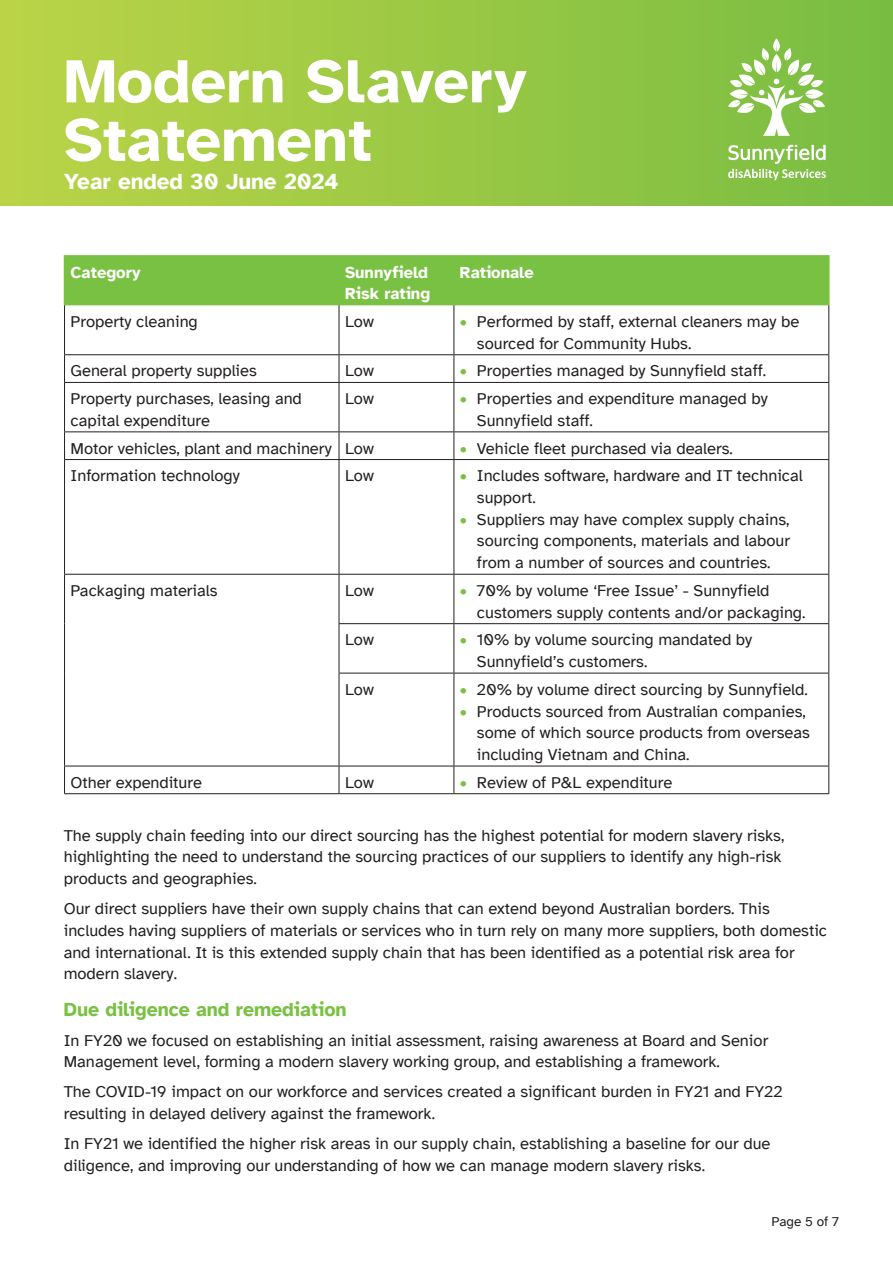
<style>
.page{position:relative;width:893px;height:1263px;background:#fff}
.page>*{position:absolute;margin:0;border:0;box-sizing:border-box;transform-origin:0 0}
.t1{font:700 63px/58.5px "Atkinson Hyperlegible";color:#fff}
.t2{font:700 22.5px "Atkinson Hyperlegible";color:#fff}
.SF_Sub_Headings{font:700 19.5px "Atkinson Hyperlegible";color:#79c142}
.SF_Copy{font:16.5px/21.8px "Atkinson Hyperlegible";color:#231f20}
.SF_Copy-2{font:700 16.5px/21.8px "Atkinson Hyperlegible";color:#fff}
.SF_Copy-3{font:13.5px "Atkinson Hyperlegible";color:#231f20}
.s1{color:#79c142}
</style>
<div class="page">
<div style="left:0;top:0;width:893px;height:206px;background:linear-gradient(to right,#bbd447,#78bd42)"></div>
<svg style="left:728px;top:38px;width:97px;height:98px"></svg>
<svg style="left:728px;top:145px;width:98px;height:35px"></svg>
<div style="left:65px;top:257px;width:763px;height:48px;background:#79c142"></div>
<hr style="left:64px;top:255px;width:275px;height:2px;background:#79c142">
<hr style="left:64px;top:257px;width:1px;height:48px;background:#79c142">
<hr style="left:339px;top:255px;width:115px;height:2px;background:#79c142">
<hr style="left:338px;top:257px;width:2px;height:48px;background:#79c142">
<hr style="left:454px;top:255px;width:376px;height:2px;background:#79c142">
<hr style="left:453px;top:257px;width:2px;height:48px;background:#79c142">
<hr style="left:828px;top:257px;width:2px;height:48px;background:#79c142">
<hr style="left:64px;top:305px;width:1px;height:49px;background:#231f20">
<hr style="left:339px;top:305px;width:1px;height:49px;background:#231f20">
<hr style="left:454px;top:305px;width:1px;height:49px;background:#231f20">
<hr style="left:828px;top:305px;width:1px;height:49px;background:#231f20">
<hr style="left:64px;top:354px;width:275px;height:1px;background:#231f20">
<svg style="left:64px;top:355px;width:1px;height:27px"></svg>
<hr style="left:339px;top:354px;width:115px;height:1px;background:#231f20">
<svg style="left:339px;top:355px;width:1px;height:27px"></svg>
<hr style="left:454px;top:354px;width:375px;height:1px;background:#231f20">
<svg style="left:454px;top:355px;width:1px;height:27px"></svg>
<svg style="left:828px;top:355px;width:1px;height:27px"></svg>
<hr style="left:64px;top:382px;width:275px;height:1px;background:#231f20">
<hr style="left:64px;top:383px;width:1px;height:48px;background:#231f20">
<hr style="left:339px;top:382px;width:115px;height:1px;background:#231f20">
<hr style="left:339px;top:383px;width:1px;height:48px;background:#231f20">
<hr style="left:454px;top:382px;width:375px;height:1px;background:#231f20">
<hr style="left:454px;top:383px;width:1px;height:48px;background:#231f20">
<hr style="left:828px;top:383px;width:1px;height:48px;background:#231f20">
<hr style="left:64px;top:431px;width:275px;height:1px;background:#231f20">
<svg style="left:64px;top:432px;width:1px;height:27px"></svg>
<hr style="left:339px;top:431px;width:115px;height:1px;background:#231f20">
<svg style="left:339px;top:432px;width:1px;height:27px"></svg>
<hr style="left:454px;top:431px;width:375px;height:1px;background:#231f20">
<svg style="left:454px;top:432px;width:1px;height:27px"></svg>
<svg style="left:828px;top:432px;width:1px;height:27px"></svg>
<hr style="left:64px;top:459px;width:275px;height:1px;background:#231f20">
<hr style="left:64px;top:460px;width:1px;height:114px;background:#231f20">
<hr style="left:339px;top:459px;width:115px;height:1px;background:#231f20">
<hr style="left:339px;top:460px;width:1px;height:114px;background:#231f20">
<hr style="left:454px;top:459px;width:375px;height:1px;background:#231f20">
<hr style="left:454px;top:460px;width:1px;height:114px;background:#231f20">
<hr style="left:828px;top:460px;width:1px;height:114px;background:#231f20">
<hr style="left:64px;top:574px;width:275px;height:1px;background:#231f20">
<hr style="left:64px;top:575px;width:1px;height:49px;background:#231f20">
<hr style="left:339px;top:574px;width:115px;height:1px;background:#231f20">
<hr style="left:339px;top:575px;width:1px;height:48px;background:#231f20">
<hr style="left:454px;top:574px;width:375px;height:1px;background:#231f20">
<hr style="left:454px;top:575px;width:1px;height:48px;background:#231f20">
<hr style="left:828px;top:575px;width:1px;height:48px;background:#231f20">
<hr style="left:64px;top:624px;width:1px;height:49px;background:#231f20">
<hr style="left:339px;top:623px;width:115px;height:1px;background:#231f20">
<hr style="left:339px;top:624px;width:1px;height:49px;background:#231f20">
<hr style="left:454px;top:623px;width:375px;height:1px;background:#231f20">
<hr style="left:454px;top:624px;width:1px;height:49px;background:#231f20">
<hr style="left:828px;top:624px;width:1px;height:49px;background:#231f20">
<hr style="left:64px;top:673px;width:1px;height:93px;background:#231f20">
<hr style="left:339px;top:673px;width:115px;height:1px;background:#231f20">
<hr style="left:339px;top:673px;width:1px;height:93px;background:#231f20">
<hr style="left:454px;top:673px;width:375px;height:1px;background:#231f20">
<hr style="left:454px;top:673px;width:1px;height:93px;background:#231f20">
<hr style="left:828px;top:673px;width:1px;height:93px;background:#231f20">
<hr style="left:64px;top:766px;width:275px;height:1px;background:#231f20">
<svg style="left:64px;top:766px;width:1px;height:27px"></svg>
<hr style="left:339px;top:766px;width:115px;height:1px;background:#231f20">
<svg style="left:339px;top:766px;width:1px;height:27px"></svg>
<hr style="left:454px;top:766px;width:375px;height:1px;background:#231f20">
<svg style="left:454px;top:766px;width:1px;height:27px"></svg>
<svg style="left:828px;top:766px;width:1px;height:27px"></svg>
<hr style="left:64px;top:793px;width:275px;height:1px;background:#231f20">
<hr style="left:339px;top:793px;width:115px;height:1px;background:#231f20">
<hr style="left:454px;top:793px;width:375px;height:1px;background:#231f20">
<p class="t1" style="left:64px;top:52px;width:464px">Modern Slavery<br>Statement</p>
<p class="t2" style="left:64px;top:168px;width:276px">Year ended 30 June 2024</p>
<p class="SF_Copy-2" style="left:71px;top:261px;width:72px">Category</p>
<p class="SF_Copy-2" style="left:345px;top:261px;width:87px">Sunnyfield<br>Risk rating</p>
<p class="SF_Copy-2" style="left:460px;top:261px;width:75px">Rationale</p>
<p class="SF_Copy" style="left:71px;top:311px;width:129px">Property cleaning</p>
<p class="SF_Copy" style="left:345px;top:311px;width:30px">Low</p>
<p class="SF_Copy" style="left:477px;top:311px;width:324px;text-indent:-17px"><span class="s1">•</span> Performed by staff, external cleaners may be sourced for Community Hubs.</p>
<p class="SF_Copy" style="left:71px;top:360px;width:188px">General property supplies</p>
<p class="SF_Copy" style="left:345px;top:360px;width:30px">Low</p>
<p class="SF_Copy" style="left:460px;top:360px;width:308px"><span class="s1">•</span> Properties managed by Sunnyfield staff.</p>
<p class="SF_Copy" style="left:71px;top:388px;width:233px">Property purchases, leasing and capital expenditure</p>
<p class="SF_Copy" style="left:345px;top:388px;width:30px">Low</p>
<p class="SF_Copy" style="left:477px;top:388px;width:292px;text-indent:-17px"><span class="s1">•</span> Properties and expenditure managed by<br>Sunnyfield staff.</p>
<p class="SF_Copy" style="left:71px;top:437px;width:263px">Motor vehicles, plant and machinery</p>
<p class="SF_Copy" style="left:345px;top:437px;width:30px">Low</p>
<p class="SF_Copy" style="left:460px;top:437px;width:274px"><span class="s1">•</span> Vehicle fleet purchased via dealers.</p>
<p class="SF_Copy" style="left:71px;top:465px;width:171px">Information technology</p>
<p class="SF_Copy" style="left:345px;top:465px;width:30px">Low</p>
<p class="SF_Copy" style="left:477px;top:465px;width:327px;text-indent:-17px"><span class="s1">•</span> Includes software, hardware and IT technical support.</p>
<p class="SF_Copy" style="left:477px;top:509px;width:315px;text-align:justify;text-indent:-17px"><span class="s1">•</span> Suppliers may have complex supply chains, sourcing components, materials and labour from a number of sources and countries.</p>
<p class="SF_Copy" style="left:71px;top:580px;width:148px">Packaging materials</p>
<p class="SF_Copy" style="left:345px;top:580px;width:30px">Low</p>
<p class="SF_Copy" style="left:477px;top:580px;width:330px;text-indent:-17px"><span class="s1">•</span> 70% by volume ‘Free Issue’ - Sunnyfield customers supply contents and/or packaging.</p>
<p class="SF_Copy" style="left:345px;top:629px;width:30px">Low</p>
<p class="SF_Copy" style="left:477px;top:629px;width:277px;text-indent:-17px"><span class="s1">•</span> 10% by volume sourcing mandated by<br>Sunnyfield’s customers.</p>
<p class="SF_Copy" style="left:345px;top:679px;width:30px">Low</p>
<p class="SF_Copy" style="left:460px;top:679px;width:349px"><span class="s1">•</span> 20% by volume direct sourcing by Sunnyfield.</p>
<p class="SF_Copy" style="left:477px;top:700px;width:334px;text-indent:-17px"><span class="s1">•</span> Products sourced from Australian companies, some of which source products from overseas including Vietnam and China.</p>
<p class="SF_Copy" style="left:71px;top:771px;width:133px">Other expenditure</p>
<p class="SF_Copy" style="left:345px;top:771px;width:30px">Low</p>
<p class="SF_Copy" style="left:460px;top:771px;width:214px"><span class="s1">•</span> Review of P&amp;L expenditure</p>
<p class="SF_Copy" style="left:64px;top:824px;width:722px">The supply chain feeding into our direct sourcing has the highest potential for modern slavery risks, highlighting the need to understand the sourcing practices of our suppliers to identify any high-risk products and geographies.</p>
<p class="SF_Copy" style="left:64px;top:898px;width:765px">Our direct suppliers have their own supply chains that can extend beyond Australian borders. This includes having suppliers of materials or services who in turn rely on many more suppliers, both domestic and international. It is this extended supply chain that has been identified as a potential risk area for modern slavery.</p>
<p class="SF_Sub_Headings" style="left:64px;top:997px;width:284px">Due diligence and remediation</p>
<p class="SF_Copy" style="left:64px;top:1029px;width:706px">In FY20 we focused on establishing an initial assessment, raising awareness at Board and Senior<br>Management level, forming a modern slavery working group, and establishing a framework.</p>
<p class="SF_Copy" style="left:64px;top:1081px;width:720px">The COVID-19 impact on our workforce and services created a significant burden in FY21 and FY22 resulting in delayed delivery against the framework.</p>
<p class="SF_Copy" style="left:64px;top:1133px;width:708px">In FY21 we identified the higher risk areas in our supply chain, establishing a baseline for our due diligence, and improving our understanding of how we can manage modern slavery risks.</p>
<p class="SF_Copy-3" style="left:772px;top:1214px;width:69px">Page 5 of 7</p>
</div>
